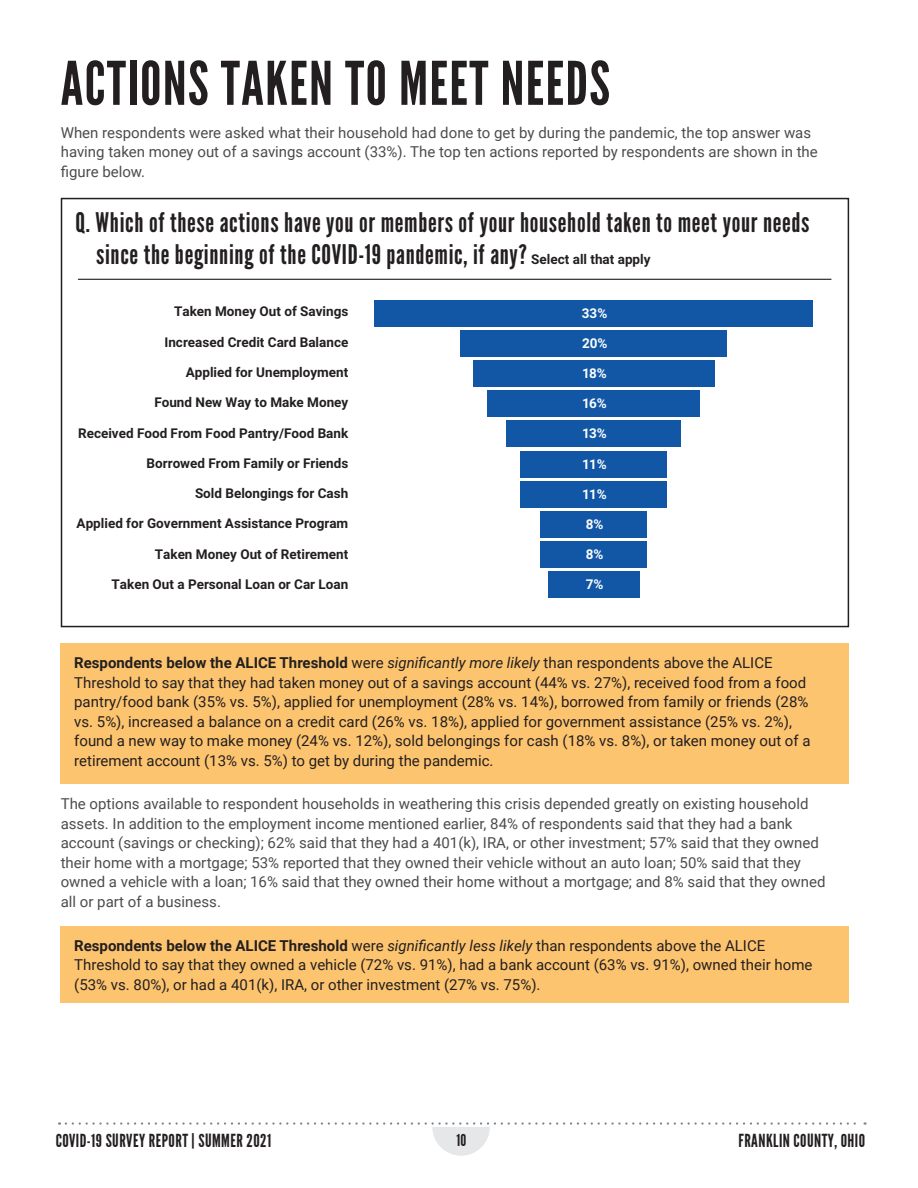
<style>
.page{position:relative;width:918px;height:1188px;background:#fff}
.page>*{position:absolute;margin:0;border:0;box-sizing:border-box;transform-origin:0 0}
.t1{font:60px "League Gothic";letter-spacing:.025em;color:#231f20}
.t2{font:27px/32.4px "League Gothic";letter-spacing:.025em;color:#231f20}
.t3{font:18px "League Gothic";letter-spacing:.025em;color:#231f20}
.t4{font:16.5px "League Gothic";color:#231f20}
.t5{font:15px/19.5px "Roboto";color:#231f20}
.t6{font:15px/19.5px "Roboto";color:#4b4c4d}
.t7{font:700 13.5px "Roboto";color:#231f20}
.t8{font:700 13.5px "Roboto";letter-spacing:-.06em;color:#fcfcfc}
.s1{font-family:"Roboto";font-weight:700;font-size:13.5px}
.s2{font-weight:700}
.s3{font-style:italic}
.s4{font-size:14.4px}
</style>
<div class="page">
<svg style="left:66px;top:1122px;width:800px;height:34px"></svg>
<div style="left:375px;top:300px;width:438px;height:27px;background:#1157a6"></div>
<div style="left:461px;top:330px;width:266px;height:27px;background:#1157a6"></div>
<div style="left:473px;top:360px;width:242px;height:27px;background:#1157a6"></div>
<div style="left:506px;top:420px;width:175px;height:27px;background:#1157a6"></div>
<div style="left:488px;top:390px;width:212px;height:27px;background:#1157a6"></div>
<div style="left:520px;top:451px;width:147px;height:26px;background:#1157a6"></div>
<div style="left:520px;top:481px;width:147px;height:27px;background:#1157a6"></div>
<div style="left:541px;top:511px;width:106px;height:27px;background:#1157a6"></div>
<div style="left:541px;top:541px;width:106px;height:27px;background:#1157a6"></div>
<div style="left:548px;top:571px;width:91px;height:27px;background:#1157a6"></div>
<hr style="left:78px;top:279px;width:753px;height:1px;background:#231f20">
<div style="left:61px;top:198px;width:788px;height:429px;border:2px solid #231f20"></div>
<div style="left:61px;top:643px;width:788px;height:141px;background:#fdc46f"></div>
<div style="left:61px;top:926px;width:788px;height:76px;background:#fdc46f"></div>
<h1 class="t1" style="left:61px;top:49px;width:551px">ACTIONS TAKEN TO MEET NEEDS</h1>
<p class="t6" style="left:61px;top:122px;width:759px">When respondents were asked what their household had done to get by during the pandemic, the top answer was having taken money out of a savings account (33%). The top ten actions reported by respondents are shown in the figure below.</p>
<h2 class="t2" style="left:96px;top:206px;width:715px;text-indent:-20px">Q. Which of these actions have you or members of your household taken to meet your needs since the beginning of the COVID-19 pandemic, if any? <span class="s1">Select all that apply</span></h2>
<p class="t7" style="left:174px;top:302px;width:176px">Taken Money Out of Savings</p>
<p class="t7" style="left:164px;top:332px;width:185px">Increased Credit Card Balance</p>
<p class="t7" style="left:186px;top:363px;width:164px">Applied for Unemployment</p>
<p class="t7" style="left:154px;top:393px;width:195px">Found New Way to Make Money</p>
<p class="t7" style="left:78px;top:423px;width:272px">Received Food From Food Pantry/Food Bank</p>
<p class="t7" style="left:147px;top:454px;width:203px">Borrowed From Family or Friends</p>
<p class="t7" style="left:195px;top:484px;width:155px">Sold Belongings for Cash</p>
<p class="t7" style="left:77px;top:514px;width:273px">Applied for Government Assistance Program</p>
<p class="t7" style="left:155px;top:544px;width:195px">Taken Money Out of Retirement</p>
<p class="t7" style="left:112px;top:575px;width:238px">Taken Out a Personal Loan or Car Loan</p>
<p class="t8" style="left:582px;top:303px;width:27px">33%</p>
<p class="t8" style="left:582px;top:334px;width:27px">20%</p>
<p class="t8" style="left:582px;top:364px;width:26px">18%</p>
<p class="t8" style="left:582px;top:394px;width:26px">16%</p>
<p class="t8" style="left:582px;top:424px;width:26px">13%</p>
<p class="t8" style="left:582px;top:454px;width:26px">11%</p>
<p class="t8" style="left:582px;top:484px;width:26px">11%</p>
<p class="t8" style="left:586px;top:515px;width:19px">8%</p>
<p class="t8" style="left:586px;top:545px;width:19px">8%</p>
<p class="t8" style="left:586px;top:575px;width:19px">7%</p>
<p class="t5" style="left:74px;top:652px;width:738px"><span class="s2">Respondents below the ALICE Threshold</span> were <span class="s3">significantly more likely</span> than respondents above the ALICE Threshold to say that they had taken money out of a savings account (44% vs. 27%), received food from a food pantry/food bank (35% vs. 5%), applied for unemployment (28% vs. 14%), borrowed from family or friends (28% vs. 5%), increased a balance on a credit card (26% vs. 18%), applied for government assistance (25% vs. 2%), found a new way to make money (24% vs. 12%), sold belongings for cash (18% vs. 8%), or taken money out of a retirement account (13% vs. 5%) to get by during the pandemic.</p>
<p class="t6" style="left:61px;top:793px;width:766px">The options available to respondent households in weathering this crisis depended greatly on existing household assets. In addition to the employment income mentioned earlier, 84% of respondents said that they had a bank account (savings or checking); 62% said that they had a 401(k), IRA, or other investment; 57% said that they owned their home with a mortgage; 53% reported that they owned their vehicle without an auto loan; 50% said that they owned a vehicle with a loan; 16% said that they owned their home without a mortgage; and 8% said that they owned all or part of a business.</p>
<p class="t5" style="left:74px;top:935px;width:740px"><span class="s2">Respondents below the ALICE Threshold</span> were <span class="s3">significantly less likely</span> than respondents above the ALICE<br>Threshold to say that they owned a vehicle (72% vs. 91%), had a bank account (63% vs. 91%), owned their home (53% vs. 80%), or had a 401(k), IRA, or other investment (27% vs. 75%).</p>
<p class="t3" style="left:56px;top:1131px;width:217px">COVID-19 SURVEY REPORT <span class="s4">|</span> SUMMER 2021</p>
<p class="t4" style="left:456px;top:1131px;width:12px">10</p>
<p class="t3" style="left:739px;top:1131px;width:128px">FRANKLIN COUNTY, OHIO</p>
</div>
